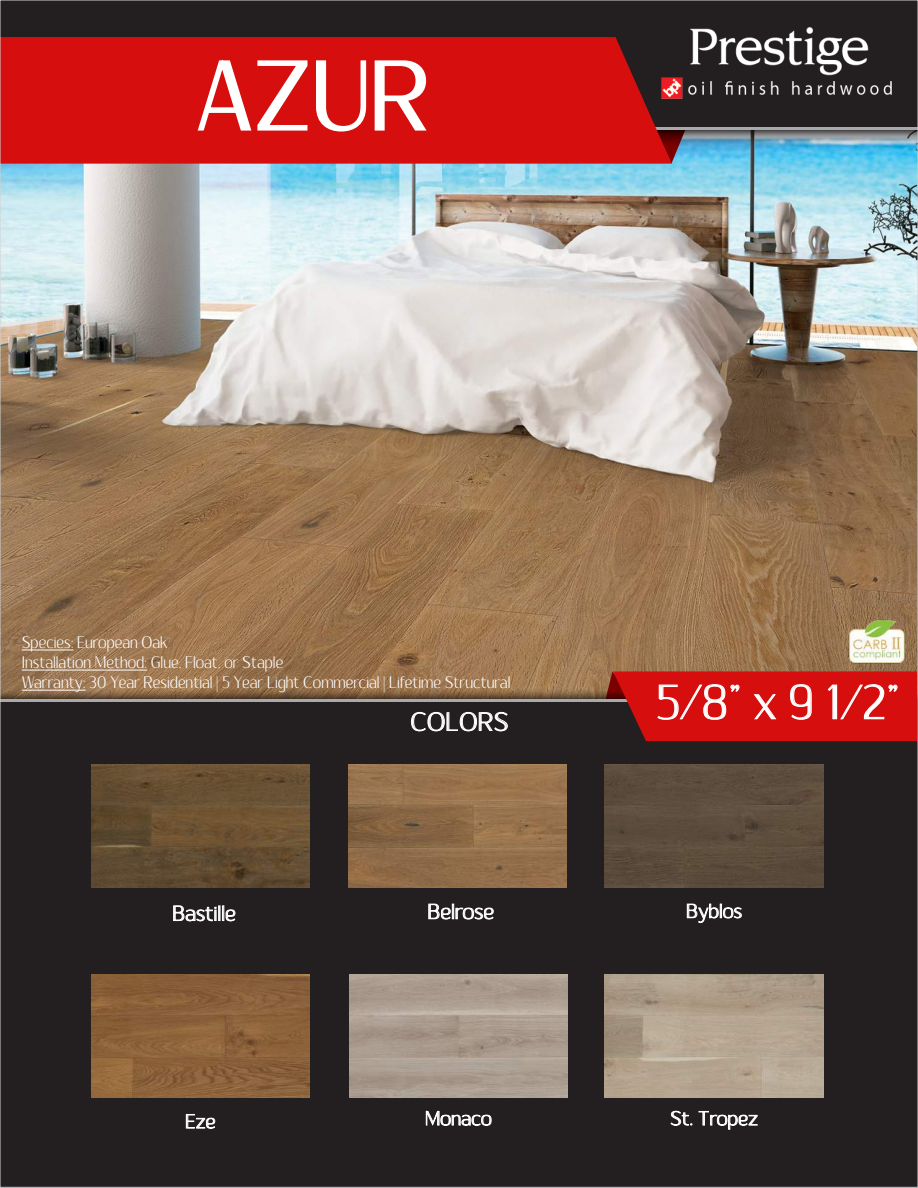
<style>
.page{position:relative;width:918px;height:1188px;background:#fff}
.page>*{position:absolute;margin:0;border:0;box-sizing:border-box;transform-origin:0 0}
.t1{font:300 96px "Sumptuous";color:#fff}
.t2{font:300 48px "Sumptuous";color:#fff}
.t3{font:300 25.5px "Sumptuous";color:#fff}
.t4{font:300 21px "Sumptuous";color:#fff}
.t5{font:300 19.5px "Sumptuous";color:#fff}
.t6{font:300 16.8px/20.1px "Sumptuous";color:#fff;scale:.9 1}
</style>
<div class="page">
<img style="left:2px;top:150px;width:914px;height:536px">
<svg style="left:2px;top:686px;width:603px;height:13px;background:#826242"></svg>
<svg style="left:672px;top:150px;width:15px;height:14px"></svg>
<svg style="left:672px;top:130px;width:244px;height:20px;background:#6691a8"></svg>
<div style="left:0;top:0;width:918px;height:127px;background:#231f20"></div>
<div style="left:2px;top:37px;width:670px;height:127px;background:#d60e0e"></div>
<div style="left:0;top:702px;width:918px;height:485px;background:#231f20"></div>
<svg style="left:196px;top:54px;width:233px;height:79px;background:#df4343"></svg>
<svg style="left:605px;top:671px;width:312px;height:70px;background:#cb1e1d"></svg>
<hr style="left:22px;top:650px;width:52px;height:1px;background:#fff">
<hr style="left:22px;top:670px;width:125px;height:1px;background:#fff">
<hr style="left:22px;top:690px;width:64px;height:1px;background:#fff">
<svg style="left:411px;top:712px;width:97px;height:20px"></svg>
<svg style="left:426px;top:1110px;width:66px;height:16px"></svg>
<svg style="left:670px;top:1111px;width:22px;height:15px"></svg>
<svg style="left:698px;top:1111px;width:60px;height:19px"></svg>
<svg style="left:173px;top:905px;width:63px;height:17px"></svg>
<svg style="left:428px;top:903px;width:66px;height:17px"></svg>
<svg style="left:687px;top:903px;width:55px;height:20px"></svg>
<svg style="left:186px;top:1114px;width:30px;height:15px"></svg>
<img style="left:91px;top:764px;width:219px;height:123px">
<img style="left:348px;top:764px;width:219px;height:123px">
<div style="left:605px;top:764px;width:218px;height:123px;background:#5c4c3d"></div>
<img style="left:91px;top:975px;width:219px;height:123px">
<img style="left:349px;top:974px;width:219px;height:123px">
<img style="left:604px;top:974px;width:219px;height:124px">
<img style="left:849px;top:620px;width:56px;height:44px">
<img style="left:661px;top:27px;width:231px;height:73px">
<h1 class="t1" style="left:196px;top:42px;width:236px">AZUR</h1>
<p class="t6" style="left:22px;top:633px;width:544px">Species: European Oak<br>Installation Method: Glue, Float, or Staple<br>Warranty: 30 Year Residential | 5 Year Light Commercial | Lifetime Structural</p>
<h3 class="t3" style="left:410px;top:707px;width:100px">COLORS</h3>
<h2 class="t2" style="left:655px;top:675px;width:246px">5/8” x 9 1/2”</h2>
<p class="t4" style="left:172px;top:902px;width:65px">Bastille</p>
<p class="t4" style="left:428px;top:900px;width:68px">Belrose</p>
<p class="t5" style="left:686px;top:900px;width:57px">Byblos</p>
<p class="t5" style="left:185px;top:1110px;width:32px">Eze</p>
<p class="t5" style="left:425px;top:1107px;width:68px">Monaco</p>
<p class="t5" style="left:670px;top:1107px;width:89px">St. Tropez</p>
</div>
